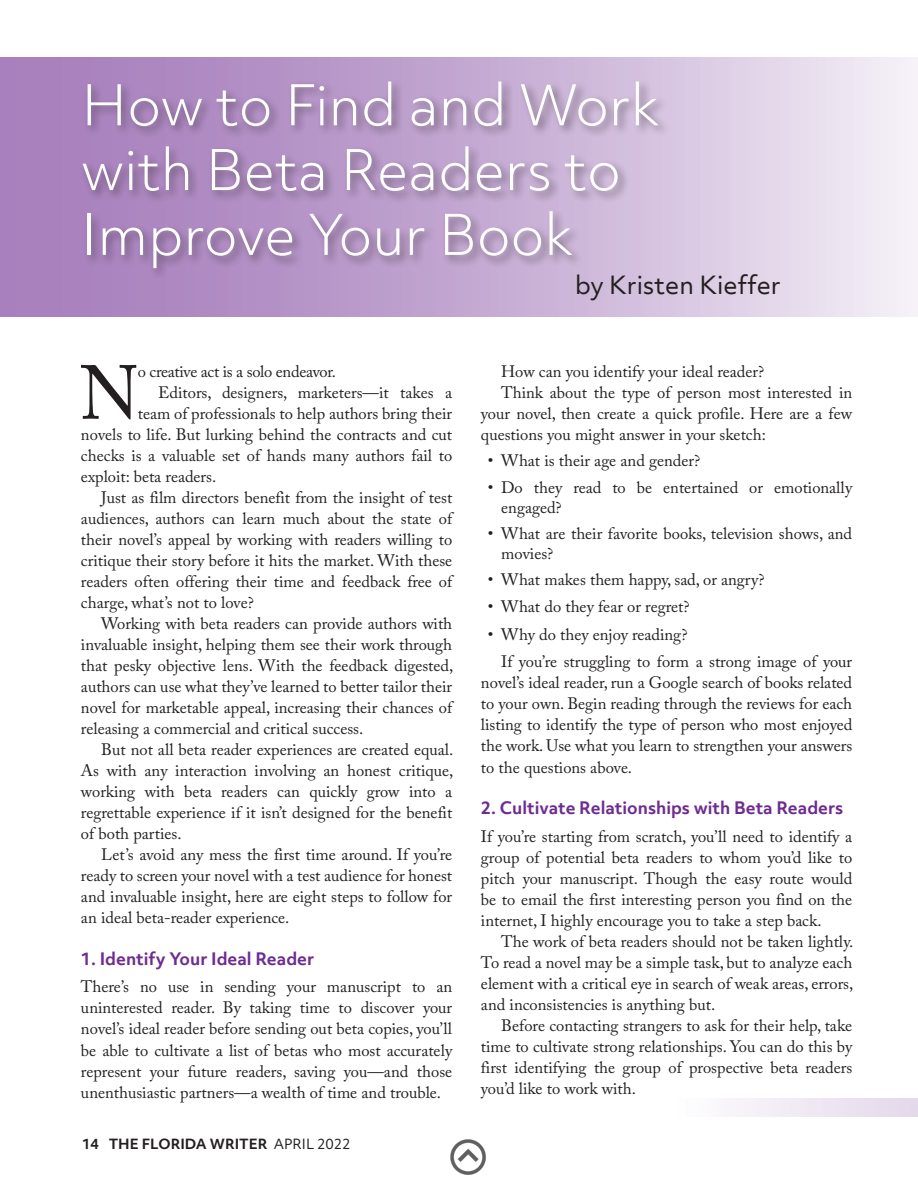
<style>
.page{position:relative;width:918px;height:1188px;background:#fff}
.page>*{position:absolute;margin:0;border:0;box-sizing:border-box;transform-origin:0 0}
.t1{font:75.6px "Adobe Caslon Pro";color:#231f20}
.t2{font:300 54px/64.8px "Objektiv Mk 3";color:#fff}
.t3{font:24px "Objektiv Mk 3";color:#231f20}
.t4{font:16.5px/21px "Adobe Caslon Pro";color:#231f20;text-align:justify}
.t5{font:700 16.5px "Objektiv Mk 3";color:#6e2c91}
.t6{font:16.5px "Adobe Caslon Pro";letter-spacing:-.02em;color:#231f20}
.t7{font:700 13.5px "Objektiv Mk 3";color:#231f20}
.s1{font-style:inherit}
.s2{font-weight:400}
</style>
<div class="page">
<img style="left:450px;top:1139px;width:36px;height:36px">
<div style="left:0;top:57px;width:918px;height:260px;background:linear-gradient(to right,#9e72b5,#efe8f3)"></div>
<div style="left:80px;top:79px;width:591px;height:202px;background:#231f20;opacity:.5"></div>
<div style="left:674px;top:1098px;width:244px;height:19px;background:linear-gradient(to right,#fefefe,#e4d8ea)"></div>
<p class="t2" style="left:81px;top:72px;width:581px">How to Find and Work with Beta Readers to<br>Improve Your Book</p>
<p class="t3" style="left:575px;top:269px;width:207px">by Kristen Kieffer</p>
<p class="t1" style="left:79px;top:348px;width:62px">N</p>
<p class="t6" style="left:138px;top:361px;width:199px">o creative act is a solo endeavor.</p>
<p class="t4" style="left:158px;top:381px;width:296px">Editors, designers, marketers—it takes a</p>
<p class="t4" style="left:138px;top:402px;width:316px">team of professionals to help authors bring their</p>
<p class="t4" style="left:81px;top:423px;width:373px">novels to life. But lurking behind the contracts and cut</p>
<p class="t4" style="left:81px;top:444px;width:373px">checks is a valuable set of hands many authors fail to</p>
<p class="t4" style="left:81px;top:465px;width:137px">exploit: beta readers.</p>
<p class="t4" style="left:81px;top:486px;width:373px;text-indent:20px">Just as film directors benefit from the insight of test audiences, authors can learn much about the state of their novel’s appeal by working with readers willing to critique their story before it hits the market. With these readers often offering their time and feedback free of charge, what’s not to love?</p>
<p class="t4" style="left:81px;top:612px;width:374px;text-indent:20px">Working with beta readers can provide authors with invaluable insight, helping them see their work through that pesky objective lens. With the feedback digested, authors can use what they’ve learned to better tailor their novel for marketable appeal, increasing their chances of releasing a commercial and critical success.</p>
<p class="t4" style="left:81px;top:739px;width:374px;text-indent:20px">But not all beta reader experiences are created equal.<br>As with any interaction involving an honest critique, working with beta readers can quickly grow into a regrettable experience if it isn’t designed for the benefit of both parties.</p>
<p class="t4" style="left:81px;top:844px;width:373px;text-indent:20px">Let’s avoid any mess the first time around. If you’re ready to screen your novel with a test audience for honest and invaluable insight, here are eight steps to follow for an ideal beta-reader experience.</p>
<p class="t5" style="left:81px;top:947px;width:235px">1. Identify Your Ideal Reader</p>
<p class="t4" style="left:81px;top:976px;width:373px">There’s no use in sending your manuscript to an uninterested reader. By taking time to discover your novel’s ideal reader before sending out beta copies, you’ll be able to cultivate a list of betas who most accurately represent your future readers, saving you—and those unenthusiastic partners—a wealth of time and trouble.</p>
<p class="t7" style="left:82px;top:1134px;width:270px"><span class="s1">14</span> THE FLORIDA WRITER <span class="s2">APRIL 2022</span></p>
<p class="t4" style="left:501px;top:361px;width:265px">How can you identify your ideal reader?</p>
<p class="t4" style="left:481px;top:382px;width:373px;text-indent:20px">Think about the type of person most interested in your novel, then create a quick profile. Here are a few questions you might answer in your sketch:</p>
<p class="t4" style="left:488px;top:450px;width:214px">• What is their age and gender?</p>
<p class="t4" style="left:501px;top:477px;width:352px;line-height:19.8px;text-indent:-14px">• Do they read to be entertained or emotionally engaged?</p>
<p class="t4" style="left:501px;top:523px;width:352px;line-height:19.8px;text-indent:-14px">• What are their favorite books, television shows, and movies?</p>
<p class="t4" style="left:488px;top:569px;width:278px">• What makes them happy, sad, or angry?</p>
<p class="t4" style="left:488px;top:596px;width:203px">• What do they fear or regret?</p>
<p class="t4" style="left:488px;top:624px;width:201px">• Why do they enjoy reading?</p>
<p class="t4" style="left:481px;top:651px;width:373px;text-indent:20px">If you’re struggling to form a strong image of your novel’s ideal reader, run a Google search of books related to your own. Begin reading through the reviews for each listing to identify the type of person who most enjoyed the work. Use what you learn to strengthen your answers to the questions above.</p>
<p class="t5" style="left:481px;top:797px;width:364px">2. Cultivate Relationships with Beta Readers</p>
<p class="t4" style="left:481px;top:826px;width:373px">If you’re starting from scratch, you’ll need to identify a group of potential beta readers to whom you’d like to pitch your manuscript. Though the easy route would be to email the first interesting person you find on the internet, I highly encourage you to take a step back.</p>
<p class="t4" style="left:481px;top:931px;width:374px;text-indent:20px">The work of beta readers should not be taken lightly.<br>To read a novel may be a simple task, but to analyze each element with a critical eye in search of weak areas, errors, and inconsistencies is anything but.</p>
<p class="t4" style="left:481px;top:1015px;width:373px;text-indent:20px">Before contacting strangers to ask for their help, take time to cultivate strong relationships. You can do this by first identifying the group of prospective beta readers you’d like to work with.</p>
</div>
